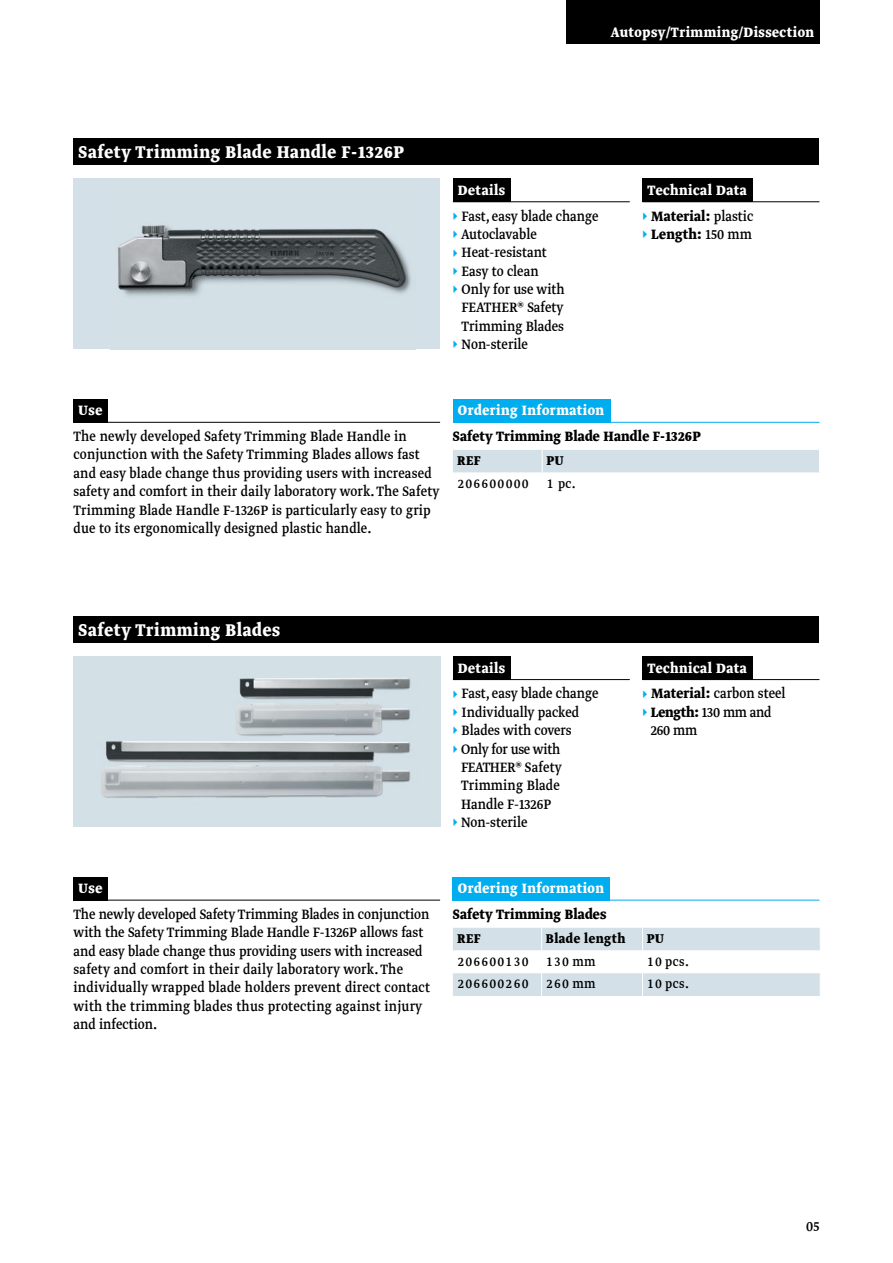
<style>
.page{position:relative;width:893px;height:1263px;background:#fff}
.page>*{position:absolute;margin:0;border:0;box-sizing:border-box;transform-origin:0 0}
.t1{font:700 20.25px "pfmmedical";letter-spacing:.03em;color:#fff}
.t2{font:16.2px/18.5px "pfmmedical";letter-spacing:.01em;color:#000}
.t3{font:700 16.2px/25.7px "pfmmedical";letter-spacing:.03em;color:#fff}
.t4{font:700 16.2px "pfmmedical";letter-spacing:.01em;color:#000}
.t5{font:16.2px/18.5px "pfmmedical";letter-spacing:-.015em;color:#000}
.t6{font:15.15px "pfmmedical";letter-spacing:.03em;color:#000}
.t7{font:700 15.15px "pfmmedical";letter-spacing:.03em;color:#000}
.s1{font-weight:400;color:#00aeef}
.s2{color:#000}
.s3{font-weight:400;color:#000}
.s4{font-weight:400}
.s5{color:#00aeef}
.s6{font-weight:700}
</style>
<div class="page">
<div style="left:74px;top:178px;width:366px;height:171px;background:#d3e0e7"></div>
<img style="left:118px;top:225px;width:293px;height:71px">
<img style="left:74px;top:656px;width:366px;height:171px">
<div style="left:74px;top:139px;width:745px;height:26px;background:#000"></div>
<div style="left:566px;top:0;width:253px;height:44px;background:#000"></div>
<div style="left:74px;top:616px;width:745px;height:27px;background:#000"></div>
<hr style="left:74px;top:422px;width:366px;height:1px;background:#000">
<div style="left:74px;top:399px;width:34px;height:24px;background:#000"></div>
<hr style="left:74px;top:900px;width:366px;height:1px;background:#000">
<div style="left:74px;top:877px;width:34px;height:23px;background:#000"></div>
<div style="left:453px;top:656px;width:57px;height:24px;background:#000"></div>
<hr style="left:453px;top:679px;width:177px;height:1px;background:#000">
<div style="left:642px;top:656px;width:111px;height:24px;background:#000"></div>
<hr style="left:642px;top:679px;width:177px;height:1px;background:#000">
<svg style="left:453px;top:928px;width:367px;height:68px"></svg>
<hr style="left:453px;top:900px;width:366px;height:1px;background:#00aeef">
<div style="left:453px;top:877px;width:157px;height:23px;background:#00aeef"></div>
<div style="left:453px;top:178px;width:57px;height:24px;background:#000"></div>
<hr style="left:453px;top:201px;width:177px;height:1px;background:#000">
<div style="left:642px;top:178px;width:111px;height:24px;background:#000"></div>
<hr style="left:642px;top:201px;width:177px;height:1px;background:#000">
<div style="left:453px;top:450px;width:366px;height:23px;background:#d3e0e7"></div>
<hr style="left:453px;top:422px;width:366px;height:1px;background:#00aeef">
<div style="left:453px;top:399px;width:157px;height:24px;background:#00aeef"></div>
<p class="t3" style="left:611px;top:19px;width:205px">Autopsy/Trimming/Dissection</p>
<p class="t1" style="left:79px;top:139px;width:327px">Safety Trimming Blade Handle F-1326P</p>
<p class="t3" style="left:458px;top:177px;width:49px">Details</p>
<p class="t3" style="left:642px;top:177px;width:112px;text-align:center">Technical Data<br><span class="s1">▸</span> <span class="s2">Material:</span> <span class="s3">plastic</span></p>
<p class="t4" style="left:642px;top:223px;width:111px"><span class="s1">▸</span> Length: <span class="s4">150 mm</span></p>
<p class="t2" style="left:453px;top:207px;width:147px"><span class="s5">▸</span> Fast, easy blade change</p>
<p class="t2" style="left:453px;top:225px;width:86px"><span class="s5">▸</span> Autoclavable</p>
<p class="t2" style="left:453px;top:244px;width:95px"><span class="s5">▸</span> Heat-resistant</p>
<p class="t2" style="left:453px;top:262px;width:87px"><span class="s5">▸</span> Easy to clean</p>
<p class="t2" style="left:453px;top:281px;width:113px"><span class="s5">▸</span> Only for use with</p>
<p class="t2" style="left:462px;top:299px;width:104px">FEATHER® Safety</p>
<p class="t2" style="left:462px;top:317px;width:104px">Trimming Blades</p>
<p class="t2" style="left:453px;top:336px;width:77px"><span class="s5">▸</span> Non-sterile</p>
<p class="t3" style="left:79px;top:398px;width:25px">Use</p>
<p class="t2" style="left:74px;top:427px;width:368px">The newly developed Safety Trimming Blade Handle in conjunction with the Safety Trimming Blades allows fast and easy blade change thus providing users with increased safety and comfort in their daily laboratory work. The Safety Trimming Blade Handle F-1326P is particularly easy to grip due to its ergonomically designed plastic handle.</p>
<p class="t3" style="left:458px;top:398px;width:148px">Ordering Information</p>
<p class="t4" style="left:453px;top:425px;width:249px">Safety Trimming Blade Handle F-1326P</p>
<p class="t7" style="left:457px;top:450px;width:25px">REF</p>
<p class="t7" style="left:546px;top:450px;width:19px">PU</p>
<p class="t6" style="left:457px;top:474px;width:120px">206600000 1 pc.</p>
<p class="t1" style="left:79px;top:616px;width:203px">Safety Trimming Blades</p>
<p class="t3" style="left:79px;top:876px;width:25px">Use</p>
<p class="t2" style="left:74px;top:905px;width:358px">The newly developed Safety Trimming Blades in conjunction with the Safety Trimming Blade Handle F-1326P allows fast and easy blade change thus providing users with increased safety and comfort in their daily laboratory work. The individually wrapped blade holders prevent direct contact with the trimming blades thus protecting against injury and infection.</p>
<p class="t3" style="left:458px;top:655px;width:49px">Details</p>
<p class="t3" style="left:642px;top:655px;width:145px;text-indent:5px">Technical Data<br><span class="s1">▸</span> <span class="s2">Material:</span> <span class="s3">carbon steel</span></p>
<p class="t5" style="left:651px;top:703px;width:122px;text-indent:-8px"><span class="s5">▸</span> <span class="s6">Length:</span> 130 mm and<br>260 mm</p>
<p class="t2" style="left:453px;top:685px;width:147px"><span class="s5">▸</span> Fast, easy blade change</p>
<p class="t2" style="left:453px;top:703px;width:128px"><span class="s5">▸</span> Individually packed</p>
<p class="t2" style="left:453px;top:722px;width:120px"><span class="s5">▸</span> Blades with covers</p>
<p class="t5" style="left:453px;top:740px;width:109px"><span class="s5">▸</span> Only for use with</p>
<p class="t5" style="left:461px;top:758px;width:102px">FEATHER® Safety</p>
<p class="t2" style="left:461px;top:777px;width:100px">Trimming Blade</p>
<p class="t2" style="left:461px;top:795px;width:91px">Handle F-1326P</p>
<p class="t2" style="left:453px;top:813px;width:76px"><span class="s5">▸</span> Non-sterile</p>
<p class="t3" style="left:458px;top:876px;width:148px">Ordering Information</p>
<p class="t4" style="left:453px;top:903px;width:155px">Safety Trimming Blades</p>
<p class="t7" style="left:457px;top:928px;width:25px">REF</p>
<p class="t7" style="left:546px;top:928px;width:81px">Blade length</p>
<p class="t7" style="left:647px;top:928px;width:19px">PU</p>
<p class="t6" style="left:457px;top:952px;width:140px">206600130 130 mm</p>
<p class="t6" style="left:647px;top:952px;width:44px">10 pcs.</p>
<p class="t6" style="left:457px;top:974px;width:140px">206600260 260 mm</p>
<p class="t6" style="left:647px;top:974px;width:44px">10 pcs.</p>
<p class="t2" style="left:806px;top:1218px;width:15px">05</p>
</div>
